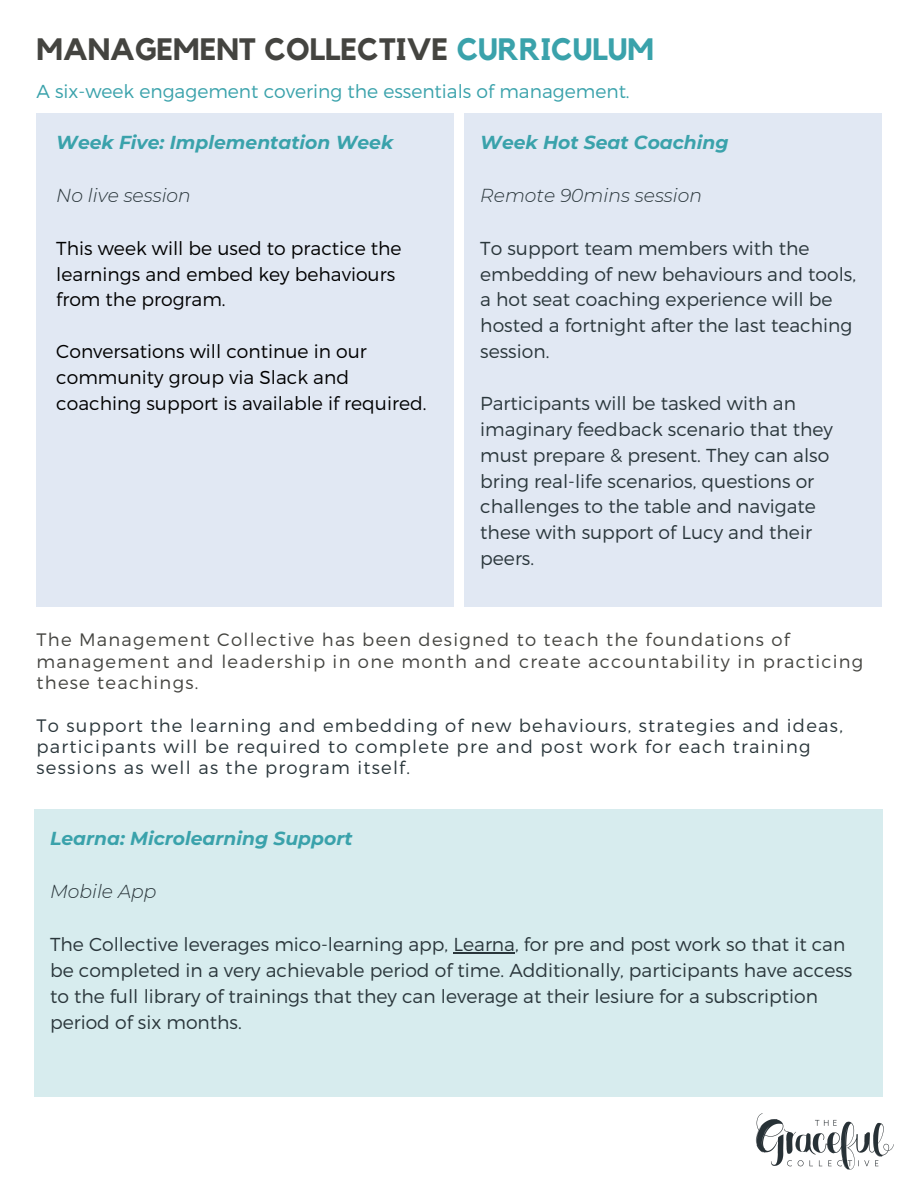
<style>
.page{position:relative;width:918px;height:1188px;background:#fff}
.page>*{position:absolute;margin:0;border:0;box-sizing:border-box;transform-origin:0 0}
.t1{font:700 30.9px "Kollektif";color:#444440}
.t2{font:300 18.75px/25.8px "Montserrat";color:#2a363b}
.t3{font:300 18.75px/25.8px "Montserrat";color:#000}
.t4{font:italic 700 18.75px "Montserrat";color:#3aa2ab}
.t5{font:300 18.75px "Montserrat";color:#3aa2ab}
.t6{font:italic 300 18.75px "Montserrat";color:#2a363b}
.t7{font:300 18px/21.3px "Montserrat";letter-spacing:.07em;color:#2a363b}
.t8{font:300 18px/21.3px "Montserrat";letter-spacing:.07em;color:#444440}
.s1{color:#3aa2ab}
</style>
<div class="page">
<img style="left:755px;top:1113px;width:139px;height:57px">
<div style="left:37px;top:113px;width:417px;height:494px;background:#e1e8f3"></div>
<div style="left:464px;top:113px;width:417px;height:494px;background:#e1e8f3"></div>
<div style="left:35px;top:810px;width:848px;height:287px;background:#d7ecee"></div>
<hr style="left:453px;top:952px;width:62px;height:1px;background:#2a363b">
<p class="t1" style="left:37px;top:35px;width:619px">MANAGEMENT COLLECTIVE <span class="s1">CURRICULUM</span></p>
<p class="t5" style="left:37px;top:79px;width:595px">A six-week engagement covering the essentials of management.</p>
<p class="t4" style="left:56px;top:131px;width:338px">Week Five: Implementation Week</p>
<h2 class="t6" style="left:56px;top:184px;width:136px">No live session</h2>
<p class="t3" style="left:56px;top:234px;width:347px">This week will be used to practice the learnings and embed key behaviours from the program.</p>
<p class="t3" style="left:56px;top:338px;width:372px">Conversations will continue in our community group via Slack and coaching support is available if required.</p>
<p class="t4" style="left:480px;top:131px;width:250px">Week Hot Seat Coaching</p>
<h2 class="t6" style="left:480px;top:184px;width:223px">Remote 90mins session</h2>
<p class="t2" style="left:480px;top:234px;width:377px">To support team members with the embedding of new behaviours and tools, a hot seat coaching experience will be hosted a fortnight after the last teaching session.</p>
<p class="t2" style="left:480px;top:389px;width:354px">Participants will be tasked with an imaginary feedback scenario that they must prepare &amp; present. They can also bring real-life scenarios, questions or challenges to the table and navigate these with support of Lucy and their peers.</p>
<p class="t8" style="left:37px;top:628px;width:828px">The Management Collective has been designed to teach the foundations of management and leadership in one month and create accountability in practicing these teachings.</p>
<h2 class="t7" style="left:37px;top:714px;width:808px">To support the learning and embedding of new behaviours, strategies and ideas, participants will be required to complete pre and post work for each training sessions as well as the program itself.</h2>
<p class="t4" style="left:50px;top:827px;width:304px">Learna: Microlearning Support</p>
<p class="t6" style="left:50px;top:880px;width:108px">Mobile App</p>
<p class="t2" style="left:50px;top:931px;width:804px">The Collective leverages mico-learning app, Learna, for pre and post work so that it can be completed in a very achievable period of time. Additionally, participants have access to the full library of trainings that they can leverage at their lesiure for a subscription period of six months.</p>
</div>
